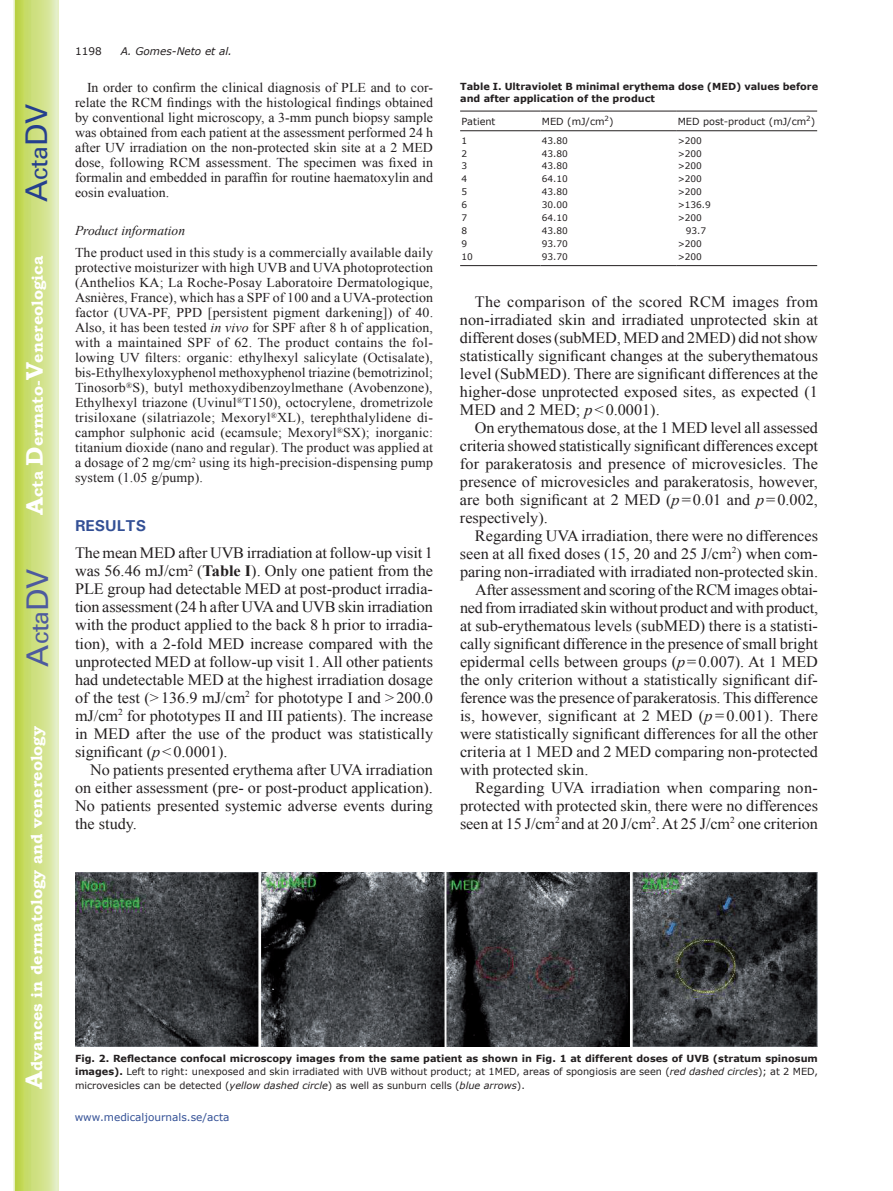
<style>
.page{position:relative;width:893px;height:1191px;background:#fff}
.page>*{position:absolute;margin:0;border:0;box-sizing:border-box;transform-origin:0 0}
.t1{font:30px "Univers";color:#4d5a9e}
.t2{font:30px "Univers";color:#253f8e}
.t3{font:15.75px/18px "Times New Roman";color:#231f20;text-align:justify}
.t4{font:700 15.75px "Bookman Old Style";color:#fff}
.t5{font:700 15.75px "Univers";color:#324f95}
.t6{font:13.5px/15px "Times New Roman";letter-spacing:.005em;color:#231f20;text-align:justify}
.t7{font:italic 13.5px "Times New Roman";color:#231f20}
.t8{font:10.5px "Verdana";color:#324f95}
.t9{font:italic 10.5px "Verdana";color:#231f20}
.t10{font:10.5px "Verdana";color:#231f20}
.t11{font:9.75px/13.5px "Verdana";color:#231f20;text-align:justify}
.t12{font:700 9.75px/11.7px "Verdana";color:#231f20}
.t13{font:9px "Verdana";letter-spacing:-.01em;color:#231f20}
.s1{font-size:24px}
.s2{font-style:italic}
.s3{font-weight:700}
</style>
<div class="page">
<svg style="left:14px;top:0;width:45px;height:1191px;background:#cfe084"></svg>
<hr style="left:460px;top:111px;width:80px;height:1px;background:#231f20">
<hr style="left:540px;top:111px;width:136px;height:1px;background:#231f20">
<hr style="left:676px;top:111px;width:141px;height:1px;background:#231f20">
<hr style="left:460px;top:130px;width:80px;height:1px;background:#231f20">
<hr style="left:540px;top:130px;width:136px;height:1px;background:#231f20">
<hr style="left:676px;top:130px;width:141px;height:1px;background:#231f20">
<hr style="left:460px;top:265px;width:80px;height:1px;background:#231f20">
<hr style="left:540px;top:265px;width:136px;height:1px;background:#231f20">
<hr style="left:676px;top:265px;width:141px;height:1px;background:#231f20">
<img style="left:75px;top:872px;width:743px;height:174px">
<h1 class="t2" style="left:19px;top:202px;width:100px;rotate:-90deg">A<span class="s1">cta</span>DV</h1>
<p class="t4" style="left:28px;top:515px;width:260px;rotate:-90deg"><span class="s1">A</span>cta <span class="s1">D</span>ermato-<span class="s1">V</span>enereologica</p>
<h1 class="t1" style="left:20px;top:666px;width:100px;rotate:-90deg">A<span class="s1">cta</span>DV</h1>
<p class="t4" style="left:27px;top:1088px;width:364px;rotate:-90deg"><span class="s1">A</span>dvances in dermatology and venereology</p>
<p class="t10" style="left:75px;top:44px;width:28px">1198</p>
<p class="t9" style="left:121px;top:44px;width:113px">A. Gomes-Neto et al.</p>
<p class="t6" style="left:75px;top:80px;width:360px;text-indent:12px">In order to confirm the clinical diagnosis of PLE and to cor&shy;relate the RCM findings with the histological findings obtained by conventional light microscopy, a 3-mm punch biopsy sample was obtained from each patient at the assessment performed 24 h after UV irradiation on the non-protected skin site at a 2 MED dose, following RCM assessment. The specimen was fixed in formalin and embedded in paraffin for routine haematoxylin and eosin evaluation.</p>
<p class="t7" style="left:75px;top:221px;width:112px">Product information</p>
<p class="t6" style="left:75px;top:245px;width:360px">The product used in this study is a commercially available daily protective moisturizer with high UVB and UVA photoprotection (Anthelios KA; La Roche-Posay Laboratoire Dermatologique, Asnières, France), which has a SPF of 100 and a UVA-protection factor (UVA-PF, PPD [persistent pigment darkening]) of 40.<br>Also, it has been tested <span class="s2">in vivo</span> for SPF after 8 h of application, with a maintained SPF of 62. The product contains the fol&shy;lowing UV filters: organic: ethylhexyl salicylate (Octisalate), bis-Ethylhexyloxyphenol methoxyphenol triazine (bemotrizinol; Tinosorb<sup>®</sup>S), butyl methoxydibenzoylmethane (Avobenzone), Ethylhexyl triazone (Uvinul<sup>®</sup>T150), octocrylene, drometrizole trisiloxane (silatriazole; Mexoryl<sup>®</sup>XL), terephthalylidene di&shy;camphor sulphonic acid (ecamsule; Mexoryl<sup>®</sup>SX); inorganic: titanium dioxide (nano and regular). The product was applied at a dosage of 2 mg/cm<sup>2</sup> using its high-precision-dispensing pump system (1.05 g/pump).</p>
<p class="t5" style="left:75px;top:516px;width:73px">RESULTS</p>
<p class="t3" style="left:75px;top:544px;width:360px">The mean MED after UVB irradiation at follow-up visit 1 was 56.46 mJ/cm<sup>2</sup> (<span class="s3">Table I</span>). Only one patient from the PLE group had detectable MED at post-product irradia&shy;tion assessment (24 h after UVA and UVB skin irradiation with the product applied to the back 8 h prior to irradia&shy;tion), with a 2-fold MED increase compared with the unprotected MED at follow-up visit 1. All other patients had undetectable MED at the highest irradiation dosage of the test (&gt;136.9 mJ/cm<sup>2</sup> for phototype I and &gt;200.0 mJ/cm<sup>2</sup> for phototypes II and III patients). The increase in MED after the use of the product was statistically significant (<span class="s2">p</span>&lt;0.0001).</p>
<p class="t3" style="left:75px;top:760px;width:360px;text-indent:15px">No patients presented erythema after UVA irradiation on either assessment (pre- or post-product application).<br>No patients presented systemic adverse events during the study.</p>
<p class="t12" style="left:460px;top:81px;width:359px">Table I. Ultraviolet B minimal erythema dose (MED) values before and after application of the product</p>
<p class="t11" style="left:462px;top:115px;width:35px">Patient</p>
<p class="t11" style="left:542px;top:115px;width:73px">MED (mJ/cm<sup>2</sup>)</p>
<p class="t11" style="left:678px;top:115px;width:139px">MED post-product (mJ/cm<sup>2</sup>)</p>
<p class="t13" style="left:462px;top:135px;width:7px">1</p>
<p class="t13" style="left:542px;top:135px;width:27px">43.80</p>
<p class="t13" style="left:678px;top:135px;width:26px">&gt;200</p>
<p class="t13" style="left:462px;top:147px;width:7px">2</p>
<p class="t13" style="left:542px;top:147px;width:27px">43.80</p>
<p class="t13" style="left:678px;top:147px;width:26px">&gt;200</p>
<p class="t13" style="left:462px;top:160px;width:7px">3</p>
<p class="t13" style="left:542px;top:160px;width:27px">43.80</p>
<p class="t13" style="left:678px;top:160px;width:26px">&gt;200</p>
<p class="t13" style="left:462px;top:173px;width:7px">4</p>
<p class="t13" style="left:542px;top:173px;width:27px">64.10</p>
<p class="t13" style="left:678px;top:173px;width:26px">&gt;200</p>
<p class="t13" style="left:462px;top:186px;width:7px">5</p>
<p class="t13" style="left:542px;top:186px;width:27px">43.80</p>
<p class="t13" style="left:678px;top:186px;width:26px">&gt;200</p>
<p class="t13" style="left:462px;top:199px;width:7px">6</p>
<p class="t13" style="left:542px;top:199px;width:27px">30.00</p>
<p class="t13" style="left:678px;top:199px;width:35px">&gt;136.9</p>
<p class="t13" style="left:462px;top:212px;width:7px">7</p>
<p class="t13" style="left:542px;top:212px;width:27px">64.10</p>
<p class="t13" style="left:678px;top:212px;width:26px">&gt;200</p>
<p class="t13" style="left:462px;top:225px;width:7px">8</p>
<p class="t13" style="left:542px;top:225px;width:27px">43.80</p>
<p class="t13" style="left:686px;top:225px;width:22px">93.7</p>
<p class="t13" style="left:462px;top:238px;width:7px">9</p>
<p class="t13" style="left:542px;top:238px;width:27px">93.70</p>
<p class="t13" style="left:678px;top:238px;width:26px">&gt;200</p>
<p class="t13" style="left:462px;top:250px;width:13px">10</p>
<p class="t13" style="left:542px;top:250px;width:27px">93.70</p>
<p class="t13" style="left:678px;top:250px;width:26px">&gt;200</p>
<p class="t3" style="left:460px;top:292px;width:360px;text-indent:15px">The comparison of the scored RCM images from non-irradiated skin and irradiated unprotected skin at different doses (subMED, MED and 2MED) did not show statistically significant changes at the suberythematous level (SubMED). There are significant differences at the higher-dose unprotected exposed sites, as expected (1<br>MED and 2 MED; <span class="s2">p</span>&lt;0.0001).</p>
<p class="t3" style="left:460px;top:418px;width:360px;text-indent:15px">On erythematous dose, at the 1 MED level all assessed criteria showed statistically significant differences except for parakeratosis and presence of microvesicles. The presence of microvesicles and parakeratosis, however, are both significant at 2 MED (<span class="s2">p</span>=0.01 and <span class="s2">p</span>=0.002, respectively).</p>
<p class="t3" style="left:475px;top:526px;width:344px">Regarding UVA irradiation, there were no differences</p>
<p class="t3" style="left:460px;top:544px;width:359px">seen at all fixed doses (15, 20 and 25 J/cm<sup>2</sup>) when com-</p>
<p class="t3" style="left:460px;top:562px;width:360px">paring non-irradiated with irradiated non-protected skin.</p>
<p class="t3" style="left:475px;top:580px;width:344px">After assessment and scoring of the RCM images obtai-</p>
<p class="t3" style="left:460px;top:598px;width:360px">ned from irradiated skin without product and with product,</p>
<p class="t3" style="left:460px;top:616px;width:359px">at sub-erythematous levels (subMED) there is a statisti-</p>
<p class="t3" style="left:460px;top:634px;width:360px">cally significant difference in the presence of small bright</p>
<p class="t3" style="left:460px;top:652px;width:359px">epidermal cells between groups (<span class="s2">p</span>=0.007). At 1 MED</p>
<p class="t3" style="left:460px;top:670px;width:359px">the only criterion without a statistically significant dif-</p>
<p class="t3" style="left:460px;top:688px;width:359px">ference was the presence of parakeratosis. This difference</p>
<p class="t3" style="left:460px;top:706px;width:359px">is, however, significant at 2 MED (<span class="s2">p</span> = 0.001). There</p>
<p class="t3" style="left:460px;top:724px;width:360px">were statistically significant differences for all the other</p>
<p class="t3" style="left:460px;top:742px;width:359px">criteria at 1 MED and 2 MED comparing non-protected</p>
<p class="t3" style="left:460px;top:760px;width:130px">with protected skin.</p>
<p class="t3" style="left:475px;top:778px;width:344px">Regarding UVA irradiation when comparing non-</p>
<p class="t3" style="left:460px;top:796px;width:360px">protected with protected skin, there were no differences</p>
<p class="t3" style="left:460px;top:814px;width:359px">seen at 15 J/cm<sup>2</sup> and at 20 J/cm<sup>2</sup>. At 25 J/cm<sup>2</sup> one criterion</p>
<p class="t11" style="left:75px;top:1051px;width:744px"><span class="s3">Fig. 2. Reflectance confocal microscopy images from the same patient as shown in Fig. 1 at different doses of UVB (stratum spinosum images).</span> Left to right: unexposed and skin irradiated with UVB without product; at 1MED, areas of spongiosis are seen (<span class="s2">red dashed circles</span>); at 2 MED, microvesicles can be detected (<span class="s2">yellow dashed circle</span>) as well as sunburn cells (<span class="s2">blue arrows</span>).</p>
<p class="t8" style="left:75px;top:1110px;width:156px">www.medicaljournals.se/acta</p>
</div>
